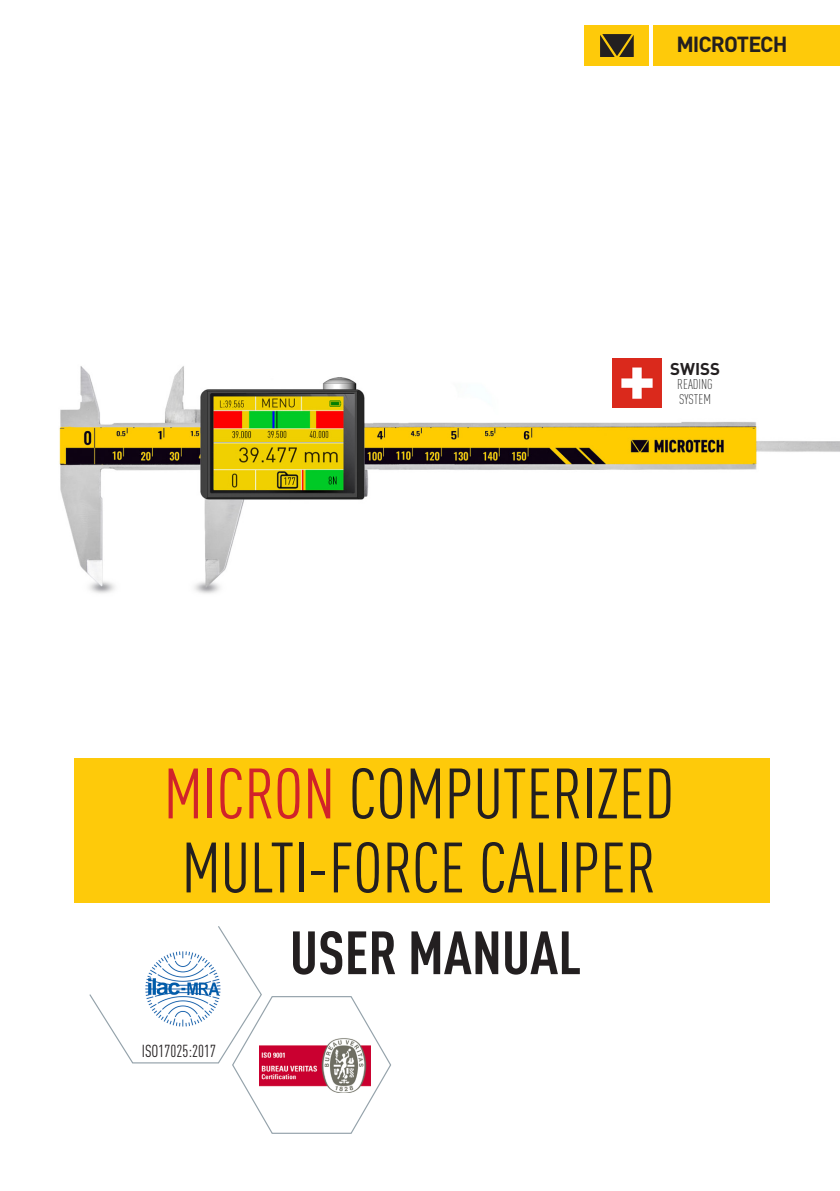
<style>
.page{position:relative;width:840px;height:1191px;background:#fff}
.page>*{position:absolute;margin:0;border:0;box-sizing:border-box;transform-origin:0 0}
.t1{font:condensed 70px "DIN Pro";color:#231f20}
.t2{font:700 condensed 60px "DIN Pro";color:#231f20}
.t3{font:700 21.6px "DIN Pro";letter-spacing:-.045em;color:#231f20}
.t4{font:condensed 17.2px "DIN Pro";color:#231f20;scale:.96 1}
.t5{font:700 16.8px "DIN Pro";color:#231f20}
.t6{font:300 condensed 14px "DIN Pro";color:#333}
.s1{color:#d1232a}
</style>
<div class="page">
<div style="left:584px;top:26px;width:65px;height:40px;background:#feca0a"></div>
<svg style="left:600px;top:34px;width:33px;height:23px"></svg>
<div style="left:653px;top:26px;width:186px;height:40px;background:#feca0a"></div>
<img style="left:59px;top:359px;width:780px;height:235px">
<div style="left:74px;top:758px;width:696px;height:145px;background:#feca0a"></div>
<svg style="left:89px;top:926px;width:302px;height:208px"></svg>
<img style="left:612px;top:358px;width:49px;height:49px">
<p class="t3" style="left:676px;top:27px;width:112px">MICROTECH</p>
<p class="t5" style="left:669px;top:354px;width:51px">SWISS</p>
<p class="t6" style="left:676px;top:375px;width:37px">READING</p>
<p class="t6" style="left:678px;top:389px;width:33px">SYSTEM</p>
<p class="t1" style="left:164px;top:743px;width:511px"><span class="s1">MICRON</span> COMPUTERIZED</p>
<p class="t1" style="left:182px;top:817px;width:475px">MULTI-FORCE CALIPER</p>
<p class="t2" style="left:289px;top:907px;width:293px">USER MANUAL</p>
<p class="t4" style="left:142px;top:1038px;width:79px">ISO17025:2017</p>
</div>
